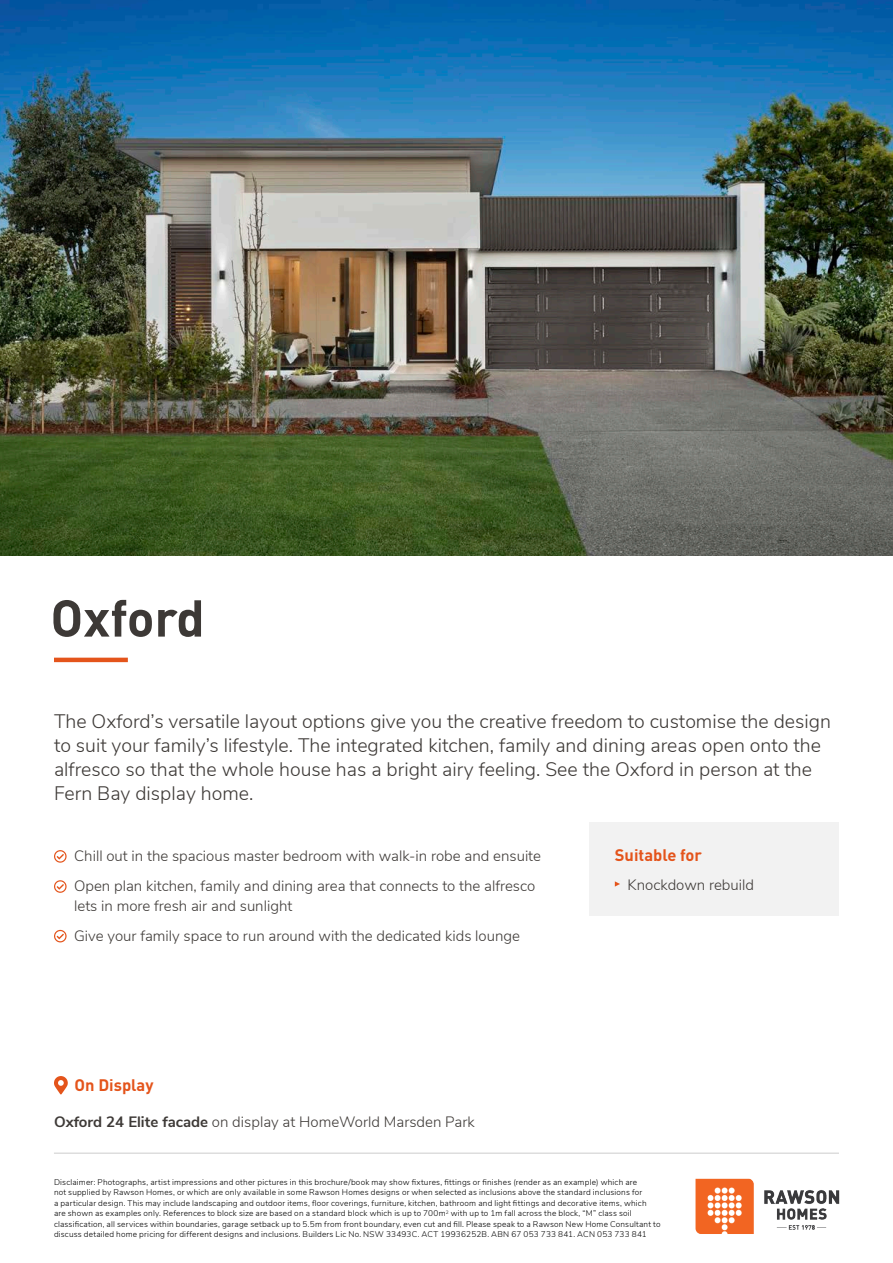
<style>
.page{position:relative;width:893px;height:1263px;background:#fff}
.page>*{position:absolute;margin:0;border:0;box-sizing:border-box;transform-origin:0 0}
._34pt_DIN_Bold{font:700 51px "DIN";color:#3d3936}
._13_16_Nunito_Light{font:300 19.5px/24px "Nunito Sans";color:#3d3936}
._11pt_DIN_Bold_Orang{font:700 16.5px "DIN";color:#e4541b}
._10_13_Nunito_Light{font:300 15px/19.5px "Nunito Sans";color:#3d3936}
.t1{font:300 8.25px/10.5px "Nunito Sans";letter-spacing:.02em;color:#000}
.s1{font-weight:700}
</style>
<div class="page">
<div style="left:589px;top:822px;width:250px;height:93px;background:#f2f2f2"></div>
<img style="left:0;top:0;width:893px;height:556px">
<svg style="left:54px;top:850px;width:13px;height:13px"></svg>
<svg style="left:54px;top:880px;width:13px;height:13px"></svg>
<svg style="left:54px;top:930px;width:13px;height:12px"></svg>
<hr style="left:54px;top:658px;width:74px;height:4px;background:#e4541b">
<svg style="left:615px;top:881px;width:5px;height:5px"></svg>
<hr style="left:54px;top:1153px;width:785px;height:1px;background:#ccc">
<svg style="left:54px;top:1076px;width:14px;height:18px"></svg>
<img style="left:695px;top:1178px;width:144px;height:56px">
<p class="_34pt_DIN_Bold" style="left:50px;top:585px;width:156px">Oxford</p>
<p class="_13_16_Nunito_Light" style="left:54px;top:707px;width:778px">The Oxford’s versatile layout options give you the creative freedom to customise the design to suit your family’s lifestyle. The integrated kitchen, family and dining areas open onto the alfresco so that the whole house has a bright airy feeling. See the Oxford in person at the Fern Bay display home.</p>
<p class="_10_13_Nunito_Light" style="left:74px;top:845px;width:468px">Chill out in the spacious master bedroom with walk-in robe and ensuite</p>
<p class="_10_13_Nunito_Light" style="left:74px;top:875px;width:463px">Open plan kitchen, family and dining area that connects to the alfresco lets in more fresh air and sunlight</p>
<p class="_10_13_Nunito_Light" style="left:74px;top:925px;width:447px">Give your family space to run around with the dedicated kids lounge</p>
<p class="_11pt_DIN_Bold_Orang" style="left:74px;top:1074px;width:81px">On Display</p>
<p class="_10_13_Nunito_Light" style="left:54px;top:1111px;width:422px"><span class="s1">Oxford 24 Elite facade</span> on display at HomeWorld Marsden Park</p>
<p class="_11pt_DIN_Bold_Orang" style="left:615px;top:844px;width:89px">Suitable for</p>
<p class="_10_13_Nunito_Light" style="left:628px;top:874px;width:128px">Knockdown rebuild</p>
<p class="t1" style="left:54px;top:1176px;width:608px">Disclaimer: Photographs, artist impressions and other pictures in this brochure/book may show fixtures, fittings or finishes (render as an example) which are<br>not supplied by Rawson Homes, or which are only available in some Rawson Homes designs or when selected as inclusions above the standard inclusions for<br>a particular design. This may include landscaping and outdoor items, floor coverings, furniture, kitchen, bathroom and light fittings and decorative items, which<br>are shown as examples only. References to block size are based on a standard block which is up to 700m<sup>2</sup> with up to 1m fall across the block, “M” class soil classification, all services within boundaries, garage setback up to 5.5m from front boundary, even cut and fill. Please speak to a Rawson New Home Consultant to discuss detailed home pricing for different designs and inclusions. Builders Lic No. NSW 33493C. ACT 19936252B. ABN 67 053 733 841. ACN 053 733 841</p>
</div>
